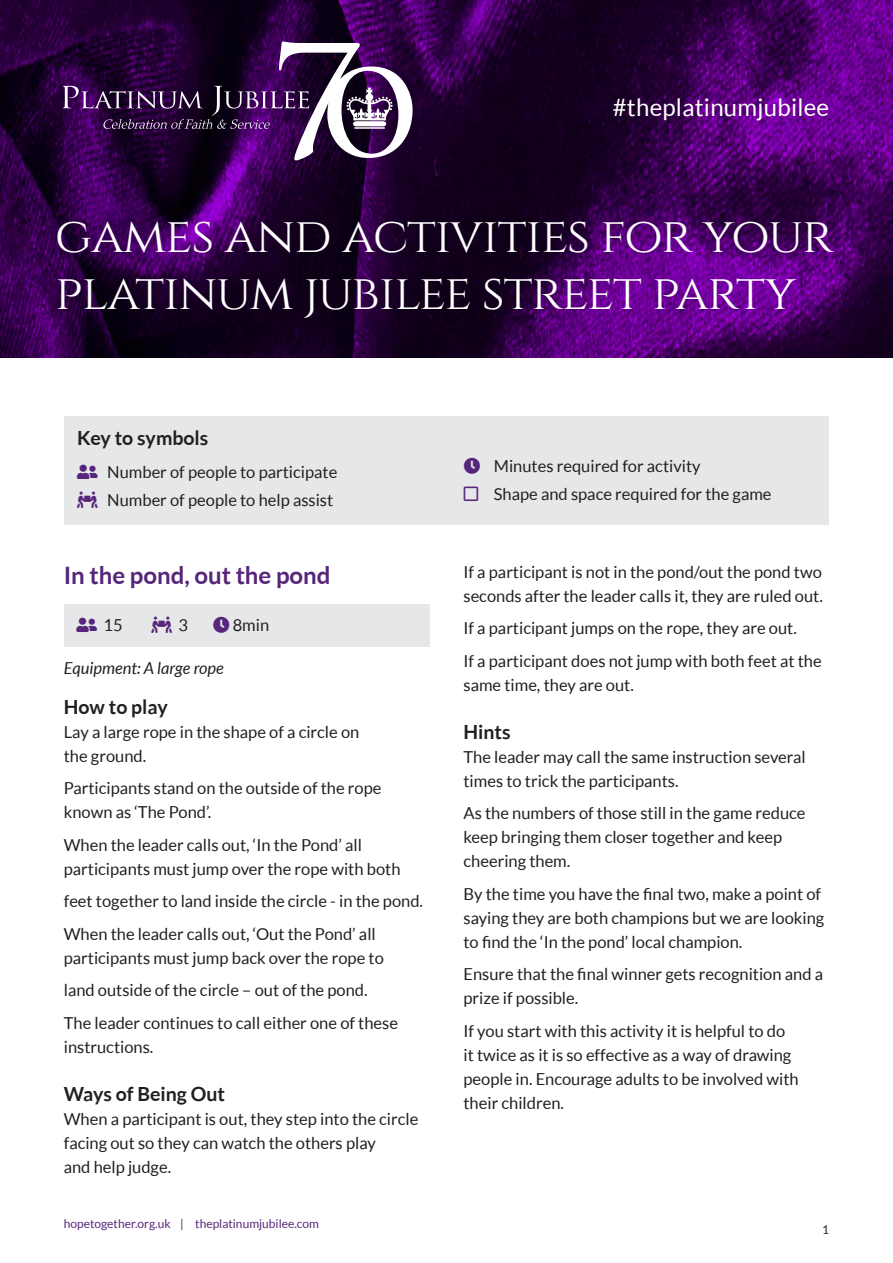
<style>
.page{position:relative;width:893px;height:1263px;background:#fff}
.page>*{position:absolute;margin:0;border:0;box-sizing:border-box;transform-origin:0 0}
.t1{font:49.5px/57px "Cinzel";letter-spacing:-.02em;color:#fff}
.Subhead_large{font:700 24px "Lato";color:#57267b}
.t2{font:24px "Lato";letter-spacing:.01em;color:#fff}
.Subhead_small{font:700 19.5px "Lato";color:#231f20}
.t3{font:16.5px/24px "Lato";color:#231f20}
.Eqip{font:italic 16.5px "Lato";color:#231f20}
.t4{font:12px "Lato";color:#57267b}
.t5{font:12px "Lato";color:#231f20}
</style>
<div class="page">
<div style="left:64px;top:604px;width:365px;height:43px;background:#e6e7e9"></div>
<img style="left:0;top:0;width:893px;height:357px">
<svg style="left:64px;top:41px;width:349px;height:119px"></svg>
<div style="left:64px;top:417px;width:765px;height:108px;background:#e6e7e9"></div>
<p class="t2" style="left:613px;top:94px;width:218px">#theplatinumjubilee</p>
<p class="t1" style="left:55px;top:206px;width:779px">GAMES AND ACTIVITIES FOR YOUR<br>PLATINUM JUBILEE STREET PARTY</p>
<p class="Subhead_small" style="left:77px;top:427px;width:133px">Key to symbols</p>
<p class="t3" style="left:107px;top:459px;width:232px">Number of people to participate</p>
<p class="t3" style="left:107px;top:488px;width:227px">Number of people to help assist</p>
<p class="Subhead_large" style="left:64px;top:561px;width:268px">In the pond, out the pond</p>
<p class="t3" style="left:104px;top:613px;width:21px">15</p>
<p class="t3" style="left:179px;top:613px;width:11px">3</p>
<p class="t3" style="left:233px;top:613px;width:38px">8min</p>
<p class="Eqip" style="left:64px;top:659px;width:161px">Equipment: A large rope</p>
<p class="Subhead_small" style="left:64px;top:696px;width:105px">How to play</p>
<p class="t3" style="left:64px;top:720px;width:297px">Lay a large rope in the shape of a circle on the ground.</p>
<p class="t3" style="left:64px;top:776px;width:319px">Participants stand on the outside of the rope known as ‘The Pond’.</p>
<p class="t3" style="left:64px;top:833px;width:338px">When the leader calls out, ‘In the Pond’ all participants must jump over the rope with both</p>
<p class="t3" style="left:64px;top:889px;width:361px">feet together to land inside the circle - in the pond.</p>
<p class="t3" style="left:64px;top:922px;width:322px">When the leader calls out, ‘Out the Pond’ all participants must jump back over the rope to</p>
<p class="t3" style="left:64px;top:978px;width:305px">land outside of the circle – out of the pond.</p>
<p class="t3" style="left:64px;top:1011px;width:336px">The leader continues to call either one of these instructions.</p>
<p class="Subhead_small" style="left:64px;top:1083px;width:163px">Ways of Being Out</p>
<p class="t3" style="left:64px;top:1107px;width:356px">When a participant is out, they step into the circle facing out so they can watch the others play<br>and help judge.</p>
<p class="t4" style="left:64px;top:1217px;width:257px">hopetogether.org.uk | theplatinumjubilee.com</p>
<p class="t3" style="left:494px;top:454px;width:208px">Minutes required for activity</p>
<p class="t3" style="left:494px;top:482px;width:279px">Shape and space required for the game</p>
<p class="t3" style="left:463px;top:560px;width:361px">If a participant is not in the pond/out the pond two seconds after the leader calls it, they are ruled out.</p>
<p class="t3" style="left:463px;top:616px;width:335px">If a participant jumps on the rope, they are out.</p>
<p class="t3" style="left:463px;top:649px;width:360px">If a participant does not jump with both feet at the same time, they are out.</p>
<p class="Subhead_small" style="left:463px;top:721px;width:49px">Hints</p>
<p class="t3" style="left:463px;top:745px;width:344px">The leader may call the same instruction several times to trick the participants.</p>
<p class="t3" style="left:463px;top:801px;width:344px">As the numbers of those still in the game reduce keep bringing them closer together and keep cheering them.</p>
<p class="t3" style="left:463px;top:882px;width:362px">By the time you have the final two, make a point of saying they are both champions but we are looking to find the ‘In the pond’ local champion.</p>
<p class="t3" style="left:463px;top:962px;width:361px">Ensure that the final winner gets recognition and a prize if possible.</p>
<p class="t3" style="left:463px;top:1019px;width:337px">If you start with this activity it is helpful to do it twice as it is so effective as a way of drawing people in. Encourage adults to be involved with their children.</p>
<p class="t5" style="left:822px;top:1223px;width:8px">1</p>
</div>
